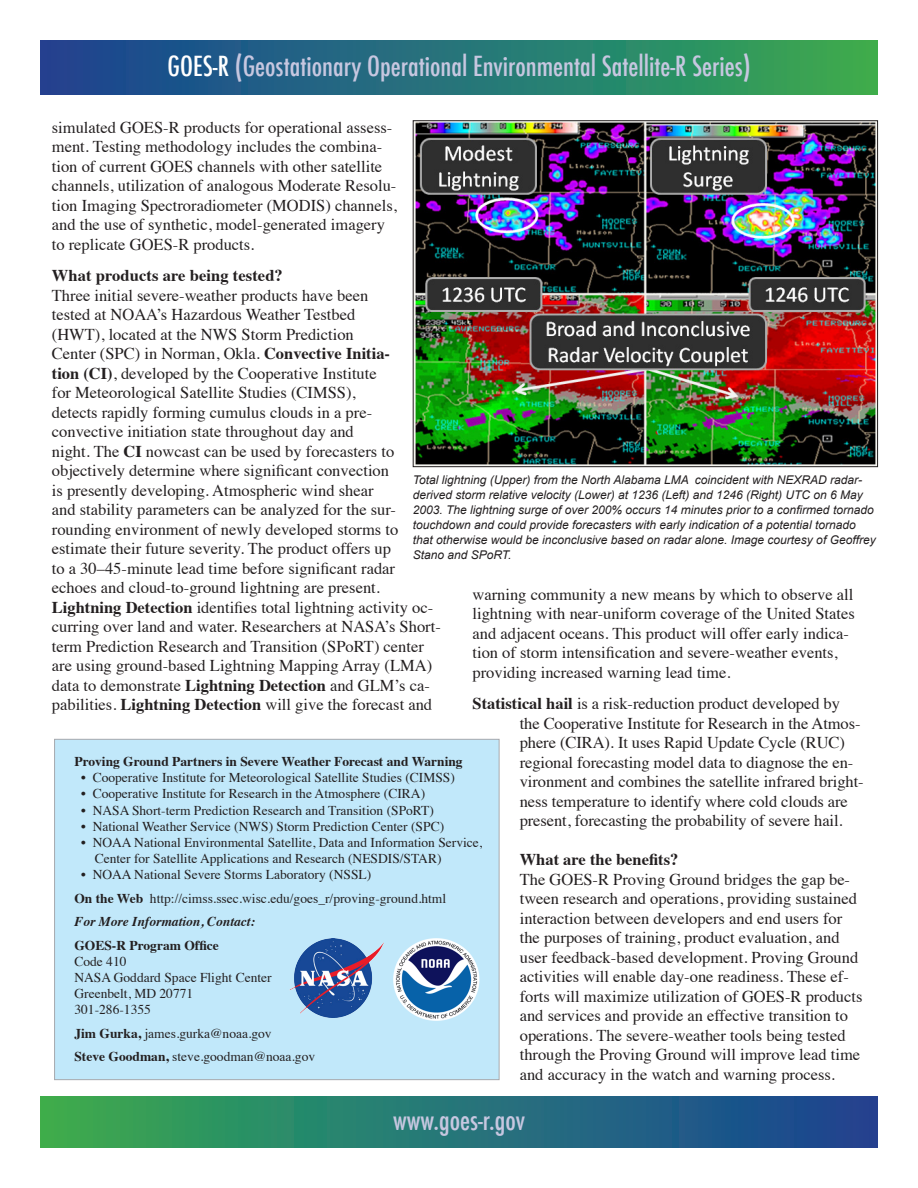
<style>
.page{position:relative;width:918px;height:1188px;background:#fff}
.page>*{position:absolute;margin:0;border:0;box-sizing:border-box;transform-origin:0 0}
.t1{font:500 condensed 27px "Futura";color:#c7c7e0}
.t2{font:16.5px/19.5px "Times";color:#231f20}
.t3{font:700 16.5px "Times";letter-spacing:.005em;color:#231f20}
.t4{font:13.5px "Times";color:#231f20}
.t5{font:700 13.5px "Times";color:#231f20}
.t6{font:italic 700 13.5px "Times";color:#231f20}
.t7{font:italic 12px/15px "Arial";color:#231f20}
.s1{color:#fff}
.s2{font-weight:700}
</style>
<div class="page">
<div style="left:41px;top:40px;width:837px;height:54px;background:linear-gradient(to right,#194197,#36ab53)"></div>
<div style="left:41px;top:1096px;width:837px;height:52px;background:linear-gradient(to right,#36ab53,#194197)"></div>
<div style="left:55px;top:739px;width:444px;height:341px;background:#c1e8fa"></div>
<div style="left:54px;top:739px;width:446px;height:341px;border:1px solid #a8a9ad"></div>
<img style="left:415px;top:122px;width:461px;height:343px">
<div style="left:413px;top:120px;width:465px;height:347px;border:1px solid #231f20"></div>
<img style="left:393px;top:938px;width:87px;height:83px">
<img style="left:290px;top:939px;width:93px;height:78px">
<h1 class="t1" style="left:168px;top:49px;width:585px"><span class="s1">GOES-R</span> (Geostationary Operational Environmental Satellite-R Series)</h1>
<p class="t2" style="left:52px;top:116px;width:347px">simulated GOES-R products for operational assess&shy;ment. Testing methodology includes the combina&shy;tion of current GOES channels with other satellite channels, utilization of analogous Moderate Resolu&shy;tion Imaging Spectroradiometer (MODIS) channels, and the use of synthetic, model-generated imagery to replicate GOES-R products.</p>
<p class="t3" style="left:52px;top:260px;width:233px">What products are being tested?</p>
<p class="t2" style="left:52px;top:284px;width:348px">Three initial severe-weather products have been tested at NOAA’s Hazardous Weather Testbed (HWT), located at the NWS Storm Prediction Center (SPC) in Norman, Okla. <span class="s2">Convective Initia&shy;tion (CI)</span>, developed by the Cooperative Institute for Meteorological Satellite Studies (CIMSS), detects rapidly forming cumulus clouds in a pre&shy;convective initiation state throughout day and<br>night. The <span class="s2">CI</span> nowcast can be used by forecasters to objectively determine where significant convection is presently developing. Atmospheric wind shear and stability parameters can be analyzed for the sur&shy;rounding environment of newly developed storms to estimate their future severity. The product offers up to a 30–45-minute lead time before significant radar echoes and cloud-to-ground lightning are present.</p>
<p class="t2" style="left:52px;top:596px;width:389px"><span class="s2">Lightning Detection</span> identifies total lightning activity oc&shy;curring over land and water. Researchers at NASA’s Short&shy;term Prediction Research and Transition (SPoRT) center are using ground-based Lightning Mapping Array (LMA) data to demonstrate <span class="s2">Lightning Detection</span> and GLM’s ca&shy;pabilities. <span class="s2">Lightning Detection</span> will give the forecast and</p>
<p class="t7" style="left:413px;top:472px;width:464px">Total lightning (Upper) from the North Alabama LMA coincident with NEXRAD radar&shy;derived storm relative velocity (Lower) at 1236 (Left) and 1246 (Right) UTC on 6 May 2003. The lightning surge of over 200% occurs 14 minutes prior to a confirmed tornado touchdown and could provide forecasters with early indication of a potential tornado that otherwise would be inconclusive based on radar alone. Image courtesy of Geoffrey Stano and SPoRT.</p>
<p class="t2" style="left:472px;top:583px;width:384px">warning community a new means by which to observe all lightning with near-uniform coverage of the United States and adjacent oceans. This product will offer early indica&shy;tion of storm intensification and severe-weather events, providing increased warning lead time.</p>
<p class="t2" style="left:520px;top:693px;width:345px;text-indent:-47px"><span class="s2">Statistical hail</span> is a risk-reduction product developed by the Cooperative Institute for Research in the Atmos&shy;phere (CIRA). It uses Rapid Update Cycle (RUC) regional forecasting model data to diagnose the en&shy;vironment and combines the satellite infrared bright&shy;ness temperature to identify where cold clouds are present, forecasting the probability of severe hail.</p>
<p class="t3" style="left:520px;top:844px;width:160px">What are the benefits?</p>
<p class="t2" style="left:520px;top:868px;width:344px">The GOES-R Proving Ground bridges the gap be&shy;tween research and operations, providing sustained interaction between developers and end users for the purposes of training, product evaluation, and user feedback-based development. Proving Ground activities will enable day-one readiness. These ef&shy;forts will maximize utilization of GOES-R products and services and provide an effective transition to operations. The severe-weather tools being tested through the Proving Ground will improve lead time and accuracy in the watch and warning process.</p>
<p class="t5" style="left:74px;top:749px;width:390px">Proving Ground Partners in Severe Weather Forecast and Warning</p>
<p class="t4" style="left:81px;top:765px;width:375px">• Cooperative Institute for Meteorological Satellite Studies (CIMSS)</p>
<p class="t4" style="left:81px;top:781px;width:346px">• Cooperative Institute for Research in the Atmosphere (CIRA)</p>
<p class="t4" style="left:81px;top:797px;width:354px">• NASA Short-term Prediction Research and Transition (SPoRT)</p>
<p class="t4" style="left:81px;top:814px;width:364px">• National Weather Service (NWS) Storm Prediction Center (SPC)</p>
<p class="t4" style="left:81px;top:830px;width:403px">• NOAA National Environmental Satellite, Data and Information Service,</p>
<p class="t4" style="left:95px;top:846px;width:348px">Center for Satellite Applications and Research (NESDIS/STAR)</p>
<p class="t4" style="left:81px;top:862px;width:292px">• NOAA National Severe Storms Laboratory (NSSL)</p>
<p class="t4" style="left:74px;top:886px;width:373px"><span class="s2">On the Web</span> http://cimss.ssec.wisc.edu/goes_r/proving-ground.html</p>
<p class="t6" style="left:74px;top:909px;width:182px">For More Information, Contact:</p>
<p class="t5" style="left:74px;top:932px;width:146px">GOES-R Program Office</p>
<p class="t4" style="left:74px;top:949px;width:54px">Code 410</p>
<p class="t4" style="left:74px;top:965px;width:199px">NASA Goddard Space Flight Center</p>
<p class="t4" style="left:74px;top:981px;width:120px">Greenbelt, MD 20771</p>
<p class="t4" style="left:74px;top:997px;width:78px">301-286-1355</p>
<p class="t4" style="left:74px;top:1021px;width:199px"><span class="s2">Jim Gurka,</span> james.gurka@noaa.gov</p>
<p class="t4" style="left:74px;top:1044px;width:242px"><span class="s2">Steve Goodman,</span> steve.goodman@noaa.gov</p>
<h1 class="t1" style="left:393px;top:1102px;width:133px">www.goes-r.gov</h1>
</div>
